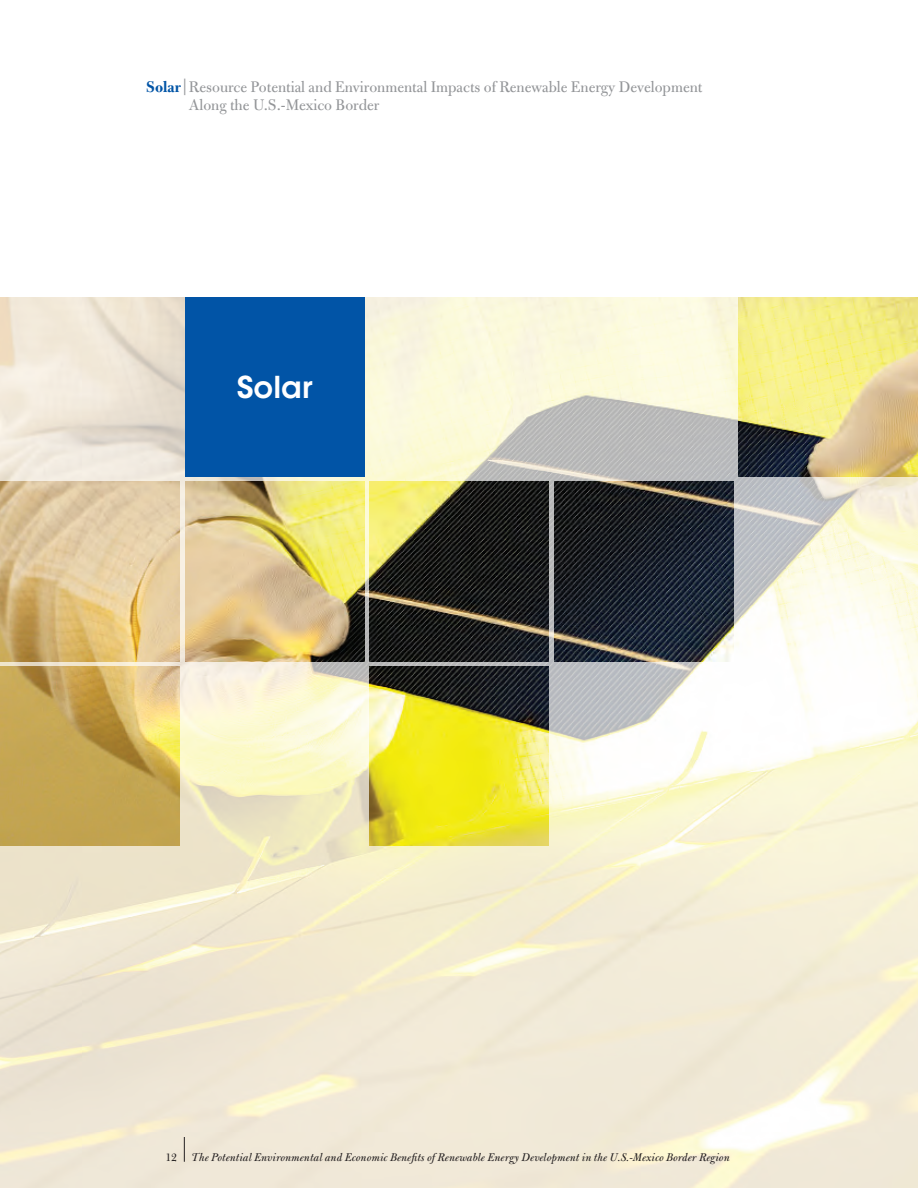
<style>
.page{position:relative;width:918px;height:1188px;background:#fff}
.page>*{position:absolute;margin:0;border:0;box-sizing:border-box;transform-origin:0 0}
.t1{font:600 30px "ITC Avant Garde Std";color:#fff}
.t2{font:16.5px/18px "Bulmer MT Std";color:#939598}
.t3{font:italic 12px "Bulmer MT Std";color:#231f20}
.s1{font-weight:700;color:#0154a6}
.s2{font-style:normal}
</style>
<div class="page">
<img style="left:0;top:297px;width:918px;height:891px">
<img style="left:0;top:482px;width:180px;height:180px">
<img style="left:0;top:666px;width:180px;height:180px">
<img style="left:185px;top:482px;width:179px;height:180px">
<img style="left:369px;top:482px;width:180px;height:180px">
<img style="left:369px;top:666px;width:180px;height:180px">
<img style="left:554px;top:482px;width:179px;height:180px">
<img style="left:739px;top:297px;width:179px;height:180px">
<div style="left:185px;top:297px;width:179px;height:180px;background:#0154a6"></div>
<svg style="left:184px;top:1137px;width:1px;height:25px"></svg>
<p class="t2" style="left:189px;top:78px;width:515px;text-indent:-43px"><span class="s1">Solar</span> |Resource Potential and Environmental Impacts of Renewable Energy Development<br>Along the U.S.-Mexico Border</p>
<p class="t1" style="left:237px;top:368px;width:77px">Solar</p>
<p class="t3" style="left:165px;top:1150px;width:566px"><span class="s2">12</span> The Potential Environmental and Economic Benefits of Renewable Energy Development in the U.S.-Mexico Border Region</p>
</div>
